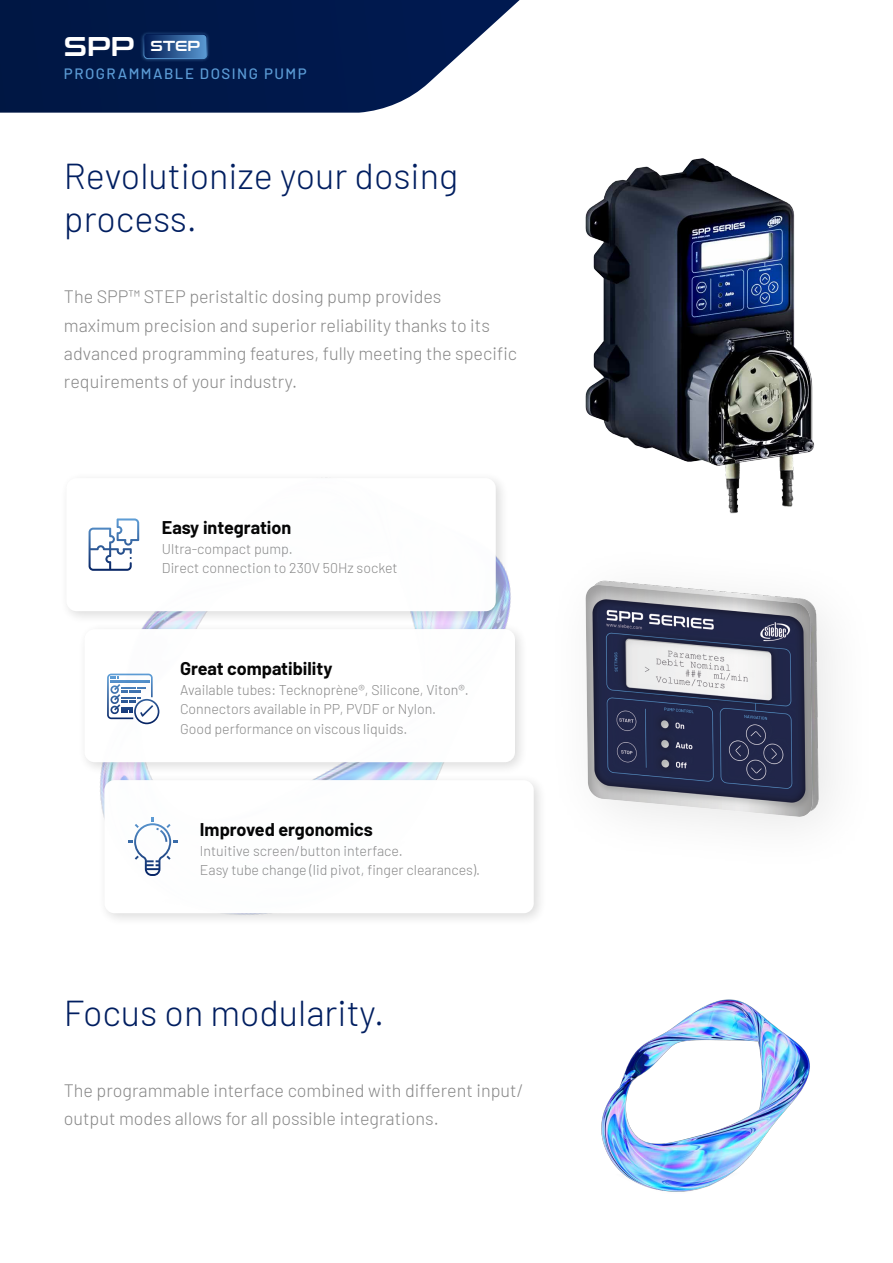
<style>
.page{position:relative;width:893px;height:1263px;background:#fff}
.page>*{position:absolute;margin:0;border:0;box-sizing:border-box;transform-origin:0 0}
.t1{font:300 36px/43.2px "Barlow";color:#001e60}
.t2{font:300 18px/28px "Barlow";color:#878787}
.t3{font:700 18px "Barlow";color:#000}
.t4{font:500 15px "Barlow";letter-spacing:.1em;color:#5b9bd5}
.t5{font:14.4px "Conthrax Sb";color:#fff}
.t6{font:300 14.25px/19.5px "Barlow";color:#878787}
.s1{font-size:27px}
</style>
<div class="page">
<svg style="left:0;top:0;width:520px;height:113px;background:#223661"></svg>
<div style="left:140px;top:30px;width:71px;height:32px;background:#5b9bd5;opacity:.65"></div>
<svg style="left:144px;top:34px;width:63px;height:25px"></svg>
<div style="left:144px;top:34px;width:63px;height:25px;border:1px solid #fff;border-radius:4px"></div>
<img style="left:585px;top:158px;width:230px;height:356px">
<div style="left:59px;top:470px;width:451px;height:156px;background:#000;opacity:.15"></div>
<div style="left:66px;top:478px;width:430px;height:133px;background:#fff;border-radius:10px"></div>
<svg style="left:89px;top:518px;width:50px;height:53px"></svg>
<div style="left:77px;top:621px;width:453px;height:156px;background:#000;opacity:.15"></div>
<div style="left:84px;top:629px;width:431px;height:133px;background:#fff;border-radius:10px"></div>
<svg style="left:107px;top:674px;width:52px;height:50px"></svg>
<div style="left:97px;top:772px;width:451px;height:156px;background:#000;opacity:.15"></div>
<div style="left:104px;top:780px;width:430px;height:133px;background:#fff;border-radius:10px"></div>
<svg style="left:128px;top:817px;width:49px;height:59px"></svg>
<div style="left:542px;top:538px;width:340px;height:341px;background:#fff"></div>
<div style="left:561px;top:567px;width:280px;height:252px;background:#000;opacity:.18"></div>
<img style="left:601px;top:999px;width:209px;height:193px">
<p class="t5" style="left:64px;top:35px;width:138px"><span class="s1">SPP</span> STEP</p>
<p class="t4" style="left:64px;top:62px;width:244px">PROGRAMMABLE DOSING PUMP</p>
<h1 class="t1" style="left:64px;top:152px;width:396px">Revolutionize your dosing process.</h1>
<p class="t2" style="left:64px;top:282px;width:455px">The SPP™ STEP peristaltic dosing pump provides maximum precision and superior reliability thanks to its advanced programming features, fully meeting the specific requirements of your industry.</p>
<p class="t3" style="left:162px;top:514px;width:131px">Easy integration</p>
<p class="t6" style="left:162px;top:538px;width:237px">Ultra-compact pump.<br>Direct connection to 230V 50Hz socket</p>
<p class="t3" style="left:180px;top:656px;width:154px">Great compatibility</p>
<p class="t6" style="left:180px;top:679px;width:290px">Available tubes: Tecknoprène®, Silicone, Viton®.<br>Connectors available in PP, PVDF or Nylon.<br>Good performance on viscous liquids.</p>
<p class="t3" style="left:200px;top:816px;width:175px">Improved ergonomics</p>
<p class="t6" style="left:200px;top:840px;width:282px">Intuitive screen/button interface.<br>Easy tube change (lid pivot, finger clearances).</p>
<h1 class="t1" style="left:64px;top:988px;width:322px">Focus on modularity.</h1>
<p class="t2" style="left:64px;top:1075px;width:461px">The programmable interface combined with different input/ output modes allows for all possible integrations.</p>
</div>
